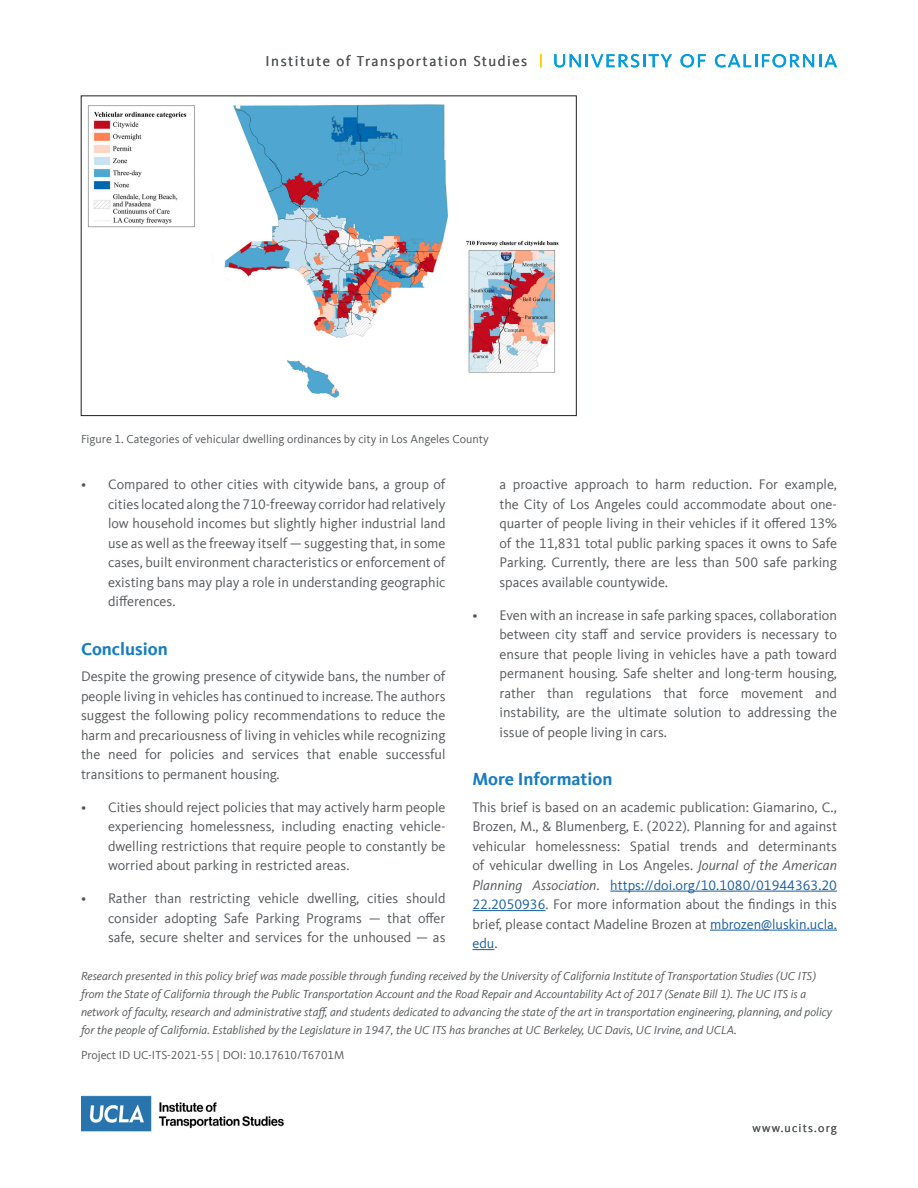
<style>
.page{position:relative;width:918px;height:1188px;background:#fff}
.page>*{position:absolute;margin:0;border:0;box-sizing:border-box;transform-origin:0 0}
.t1{font:700 18px "Kievit Offc Pro";color:#177cc1}
.t2{font:14.85px "Kievit Offc Pro";letter-spacing:.1em;color:#54575a}
.Body{font:14.25px/19.5px "Kievit Offc Pro";color:#54575a;text-align:justify}
.t3{font:italic 12px/18px "Kievit Offc Pro";color:#54575a}
.Figure_Caption{font:12px "Kievit Offc Pro";color:#54575a}
.Figure_Caption-2{font:12px "Kievit Offc Pro";letter-spacing:.1em;color:#54575a}
.s1{font-style:italic}
.s2{color:#175d9e}
</style>
<div class="page">
<hr style="left:610px;top:891px;width:227px;height:1px;background:#175d9e">
<hr style="left:472px;top:910px;width:74px;height:1px;background:#175d9e">
<hr style="left:710px;top:930px;width:127px;height:1px;background:#175d9e">
<svg style="left:472px;top:949px;width:22px;height:1px"></svg>
<img style="left:87px;top:104px;width:472px;height:294px">
<div style="left:81px;top:96px;width:496px;height:320px;border:1px solid #231e1e"></div>
<img style="left:81px;top:1095px;width:203px;height:37px">
<svg style="left:554px;top:54px;width:118px;height:13px"></svg>
<svg style="left:680px;top:54px;width:26px;height:13px"></svg>
<svg style="left:715px;top:54px;width:122px;height:13px"></svg>
<svg style="left:540px;top:54px;width:2px;height:13px"></svg>
<p class="t2" style="left:266px;top:53px;width:263px">Institute of Transportation Studies</p>
<p class="Figure_Caption" style="left:81px;top:432px;width:409px">Figure 1. Categories of vehicular dwelling ordinances by city in Los Angeles County</p>
<p class="Body" style="left:108px;top:475px;width:339px;text-indent:-27px">• Compared to other cities with citywide bans, a group of cities located along the 710-freeway corridor had relatively low household incomes but slightly higher industrial land use as well as the freeway itself — suggesting that, in some cases, built environment characteristics or enforcement of existing bans may play a role in understanding geographic differences.</p>
<p class="t1" style="left:81px;top:638px;width:88px">Conclusion</p>
<p class="Body" style="left:81px;top:667px;width:366px">Despite the growing presence of citywide bans, the number of people living in vehicles has continued to increase. The authors suggest the following policy recommendations to reduce the harm and precariousness of living in vehicles while recognizing the need for policies and services that enable successful transitions to permanent housing.</p>
<p class="Body" style="left:108px;top:797px;width:339px;text-indent:-27px">• Cities should reject policies that may actively harm people experiencing homelessness, including enacting vehicle&shy;dwelling restrictions that require people to constantly be worried about parking in restricted areas.</p>
<p class="Body" style="left:108px;top:889px;width:339px;text-indent:-27px">• Rather than restricting vehicle dwelling, cities should consider adopting Safe Parking Programs — that offer safe, secure shelter and services for the unhoused — as</p>
<p class="Body" style="left:500px;top:475px;width:339px">a proactive approach to harm reduction. For example, the City of Los Angeles could accommodate about one&shy;quarter of people living in their vehicles if it offered 13% of the 11,831 total public parking spaces it owns to Safe Parking. Currently, there are less than 500 safe parking spaces available countywide.</p>
<p class="Body" style="left:500px;top:605px;width:339px;text-indent:-27px">• Even with an increase in safe parking spaces, collaboration between city staff and service providers is necessary to ensure that people living in vehicles have a path toward permanent housing. Safe shelter and long-term housing, rather than regulations that force movement and instability, are the ultimate solution to addressing the issue of people living in cars.</p>
<p class="t1" style="left:472px;top:769px;width:141px">More Information</p>
<p class="Body" style="left:472px;top:797px;width:366px">This brief is based on an academic publication: Giamarino, C., Brozen, M., &amp; Blumenberg, E. (2022). Planning for and against vehicular homelessness: Spatial trends and determinants of vehicular dwelling in Los Angeles. <span class="s1">Journal of the American Planning Association</span>. <span class="s2">https://doi.org/10.1080/01944363.20<br>22.2050936</span>. For more information about the findings in this brief, please contact Madeline Brozen at <span class="s2">mbrozen@luskin.ucla. edu</span>.</p>
<p class="t3" style="left:81px;top:967px;width:753px">Research presented in this policy brief was made possible through funding received by the University of California Institute of Transportation Studies (UC ITS) from the State of California through the Public Transportation Account and the Road Repair and Accountability Act of 2017 (Senate Bill 1). The UC ITS is a network of faculty, research and administrative staff, and students dedicated to advancing the state of the art in transportation engineering, planning, and policy for the people of California. Established by the Legislature in 1947, the UC ITS has branches at UC Berkeley, UC Davis, UC Irvine, and UCLA.</p>
<p class="Figure_Caption" style="left:81px;top:1048px;width:265px">Project ID UC-ITS-2021-55 | DOI: 10.17610/T6701M</p>
<p class="Figure_Caption-2" style="left:753px;top:1121px;width:86px">www.ucits.org</p>
</div>
